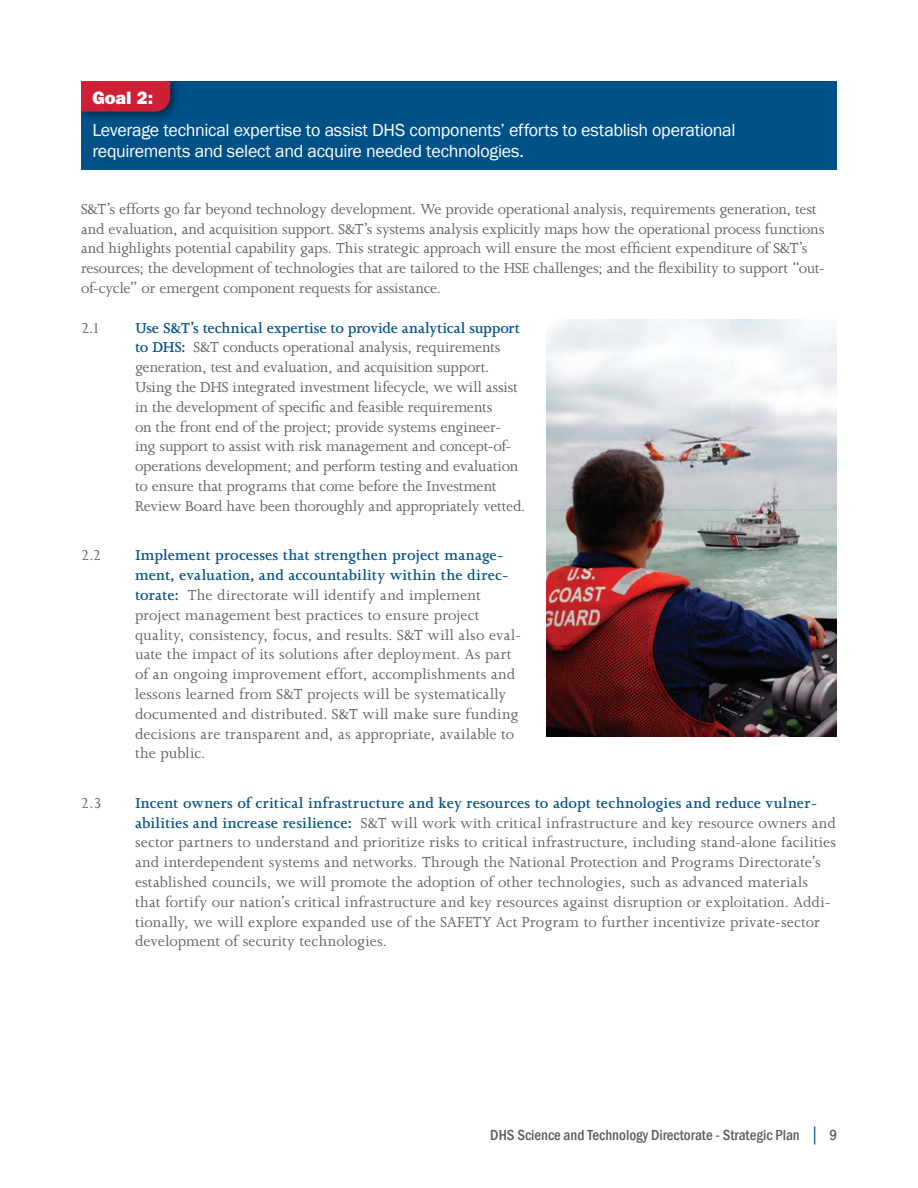
<style>
.page{position:relative;width:918px;height:1188px;background:#fff}
.page>*{position:absolute;margin:0;border:0;box-sizing:border-box;transform-origin:0 0}
.t1{font:18px/31.5px "Franklin Gothic";letter-spacing:-.02em;color:#fff}
.t2{font:16.5px/19.8px "Joanna MT Std";color:#5c5c5f}
.t3{font:500 condensed 15px "Franklin Gothic";color:#5c5c5f}
.s1{font-weight:800}
.s2{font-weight:600;color:#005187}
.s3{font-family:"Minion Pro";font-weight:400;font-stretch:normal;font-size:18px;color:#005187}
</style>
<div class="page">
<div style="left:81px;top:81px;width:756px;height:88px;background:#005187"></div>
<img style="left:81px;top:81px;width:96px;height:37px">
<div style="left:81px;top:81px;width:89px;height:31px;background:#ce1f36"></div>
<img style="left:546px;top:320px;width:291px;height:417px">
<h2 class="t1" style="left:92px;top:83px;width:645px"><span class="s1">Goal 2:<br></span>Leverage technical expertise to assist DHS components’ efforts to establish operational</h2>
<h2 class="t1" style="left:92px;top:135px;width:433px">requirements and select and acquire needed technologies.</h2>
<p class="t2" style="left:81px;top:199px;width:745px">S&amp;T’s efforts go far beyond technology development. We provide operational analysis, requirements generation, test and evaluation, and acquisition support. S&amp;T’s systems analysis explicitly maps how the operational process functions and highlights potential capability gaps. This strategic approach will ensure the most efficient expenditure of S&amp;T’s resources; the development of technologies that are tailored to the HSE challenges; and the flexibility to support “out&shy;of-cycle” or emergent component requests for assistance.</p>
<p class="t2" style="left:81px;top:318px;width:21px">2.1</p>
<p class="t2" style="left:135px;top:318px;width:392px"><span class="s2">Use S&amp;T’s technical expertise to provide analytical support to DHS:</span> S&amp;T conducts operational analysis, requirements generation, test and evaluation, and acquisition support.<br>Using the DHS integrated investment lifecycle, we will assist in the development of specific and feasible requirements<br>on the front end of the project; provide systems engineer&shy;ing support to assist with risk management and concept-of&shy;operations development; and perform testing and evaluation to ensure that programs that come before the Investment Review Board have been thoroughly and appropriately vetted.</p>
<p class="t2" style="left:81px;top:546px;width:22px">2.2</p>
<p class="t2" style="left:135px;top:546px;width:387px"><span class="s2">Implement processes that strengthen project manage&shy;ment, evaluation, and accountability within the direc&shy;torate:</span> The directorate will identify and implement project management best practices to ensure project quality, consistency, focus, and results. S&amp;T will also eval&shy;uate the impact of its solutions after deployment. As part of an ongoing improvement effort, accomplishments and lessons learned from S&amp;T projects will be systematically documented and distributed. S&amp;T will make sure funding decisions are transparent and, as appropriate, available to the public.</p>
<p class="t2" style="left:81px;top:793px;width:22px">2.3</p>
<p class="t2" style="left:135px;top:793px;width:703px"><span class="s2">Incent owners of critical infrastructure and key resources to adopt technologies and reduce vulner&shy;abilities and increase resilience:</span> S&amp;T will work with critical infrastructure and key resource owners and sector partners to understand and prioritize risks to critical infrastructure, including stand-alone facilities and interdependent systems and networks. Through the National Protection and Programs Directorate’s established councils, we will promote the adoption of other technologies, such as advanced materials that fortify our nation’s critical infrastructure and key resources against disruption or exploitation. Addi-</p>
<p class="t2" style="left:135px;top:912px;width:686px">tionally, we will explore expanded use of the SAFETY Act Program to further incentivize private-sector</p>
<p class="t2" style="left:135px;top:932px;width:254px">development of security technologies.</p>
<p class="t3" style="left:490px;top:1125px;width:348px">DHS Science and Technology Directorate - Strategic Plan <span class="s3">|</span> 9</p>
</div>
